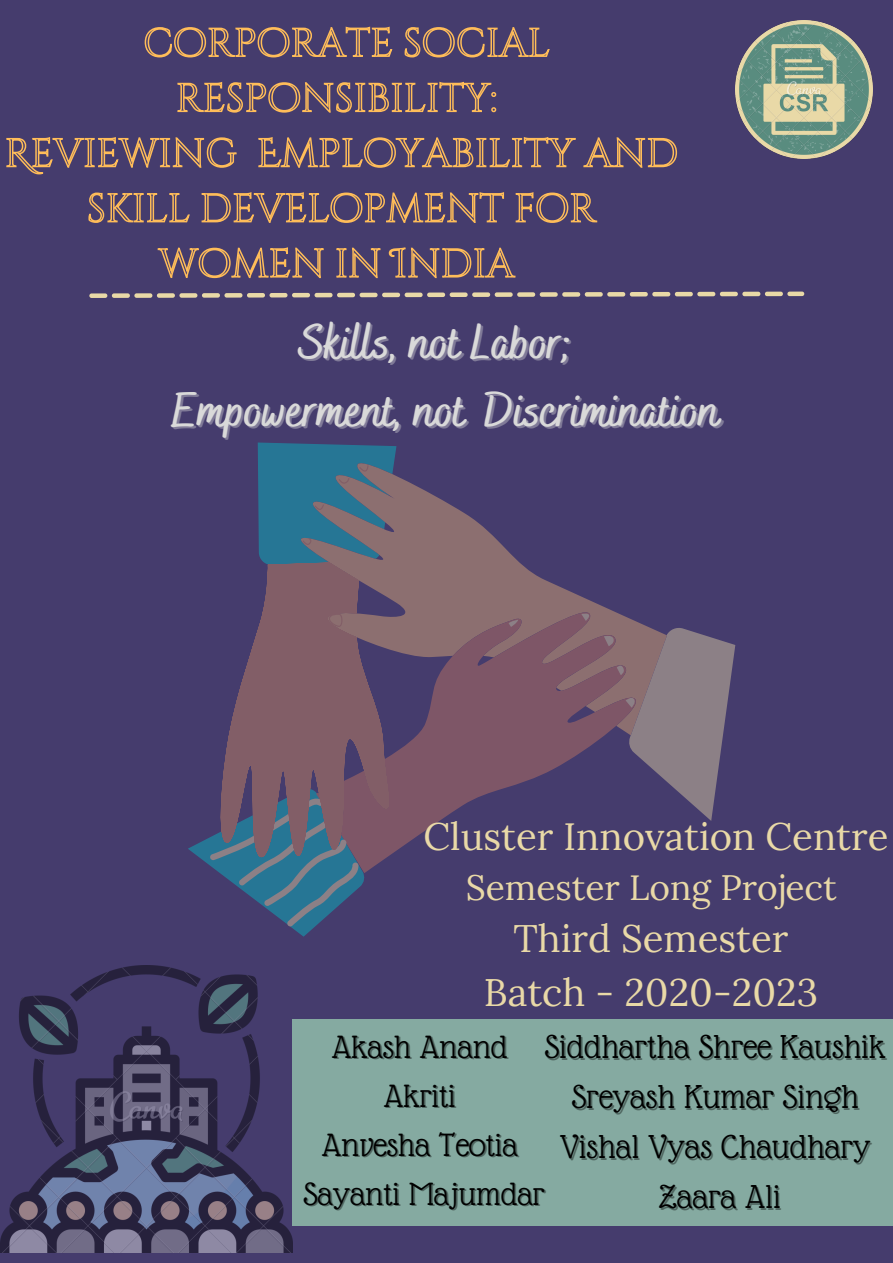
<style>
.page{position:relative;width:893px;height:1263px;background:#453c6d}
.page>*{position:absolute;margin:0;border:0;box-sizing:border-box;transform-origin:0 0}
.t1{font:700 48.3px "Bakerie Smooth";color:#d9d9d9}
.t2{font:38.25px "Lora";color:#e9d9a7}
.t3{font:36px "Glass Antiqua";color:#000}
.t4{font:35.25px "Lora";color:#e9d9a7}
.t5{font:35.03px "Glass Antiqua";color:#000}
</style>
<div class="page">
<img style="left:0;top:965px;width:292px;height:287px">
<img style="left:735px;top:21px;width:138px;height:137px">
<svg style="left:188px;top:442px;width:209px;height:495px"></svg>
<svg style="left:296px;top:457px;width:299px;height:146px"></svg>
<svg style="left:391px;top:603px;width:226px;height:10px;background:#85696f"></svg>
<svg style="left:210px;top:613px;width:525px;height:313px"></svg>
<svg style="left:217px;top:465px;width:174px;height:394px;fill:#825e67"></svg>
<div style="left:292px;top:1020px;width:601px;height:206px;background:#85aaa1"></div>
<svg style="left:144px;top:26px;width:406px;height:32px"></svg>
<svg style="left:177px;top:81px;width:320px;height:32px"></svg>
<svg style="left:6px;top:137px;width:231px;height:38px"></svg>
<svg style="left:258px;top:137px;width:420px;height:31px"></svg>
<svg style="left:88px;top:192px;width:510px;height:31px"></svg>
<svg style="left:157px;top:247px;width:359px;height:32px"></svg>
<svg style="left:89px;top:292px;width:715px;height:6px"></svg>
<p class="t1" style="left:299px;top:314px;width:275px">Skills, not Labor;</p>
<p class="t1" style="left:172px;top:382px;width:549px">Empowerment, not Discrimination</p>
<p class="t2" style="left:423px;top:811px;width:466px">Cluster Innovation Centre</p>
<p class="t4" style="left:466px;top:864px;width:372px">Semester Long Project</p>
<p class="t2" style="left:513px;top:914px;width:276px">Third Semester</p>
<p class="t2" style="left:484px;top:967px;width:335px">Batch - 2020-2023</p>
<p class="t3" style="left:545px;top:1028px;width:342px">Siddhartha Shree Kaushik</p>
<p class="t3" style="left:572px;top:1078px;width:288px">Sreyash Kumar Singh</p>
<p class="t3" style="left:560px;top:1128px;width:312px">Vishal Vyas Chaudhary</p>
<p class="t3" style="left:659px;top:1178px;width:123px">Zaara Ali</p>
<p class="t5" style="left:332px;top:1028px;width:177px">Akash Anand</p>
<p class="t5" style="left:384px;top:1077px;width:74px">Akriti</p>
<p class="t5" style="left:322px;top:1126px;width:197px">Anvesha Teotia</p>
<p class="t5" style="left:303px;top:1175px;width:243px">Sayanti Majumdar</p>
</div>
